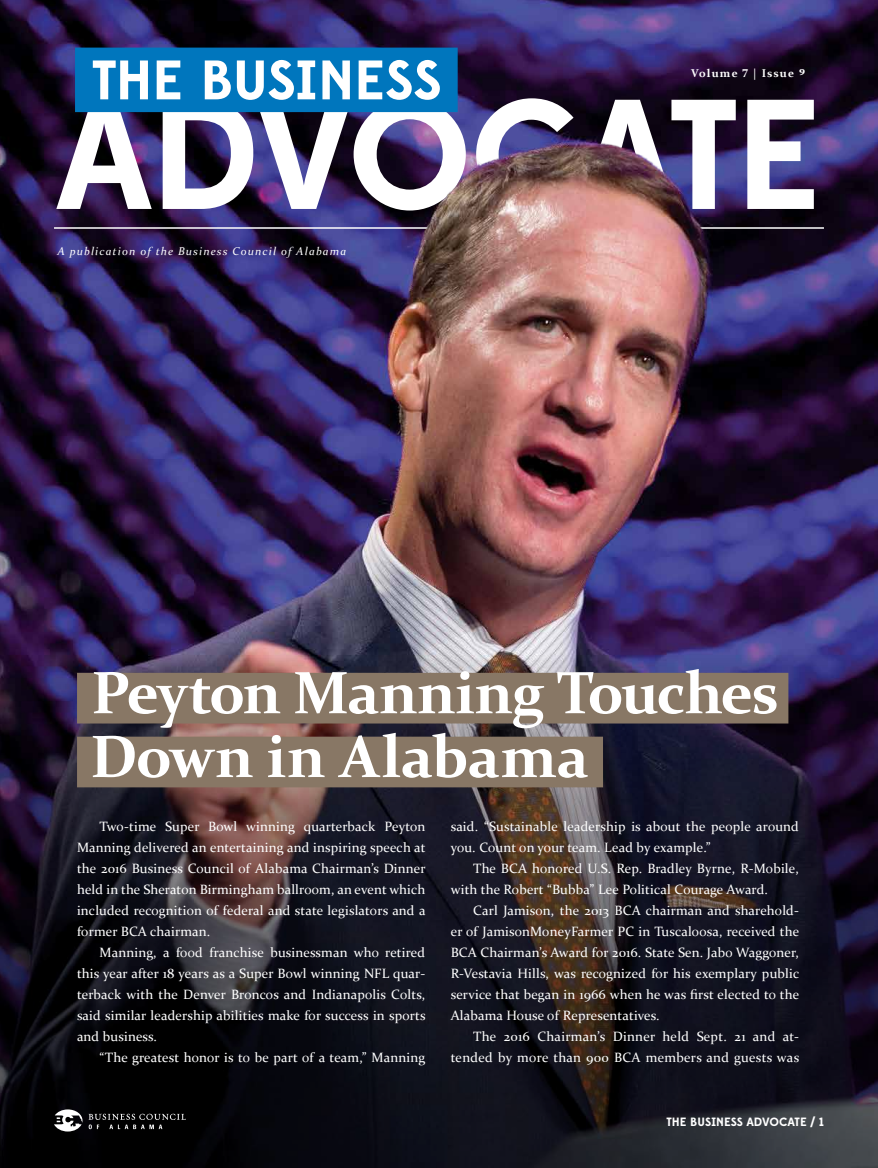
<style>
.page{position:relative;width:878px;height:1168px;background:#fff}
.page>*{position:absolute;margin:0;border:0;box-sizing:border-box;transform-origin:0 0}
.t1{font:700 156px "Edmondsans";letter-spacing:-.025em;color:#fff}
.t2{font:700 60.15px/63.8px "Constantia";letter-spacing:-.02em;color:#fff}
.t3{font:700 55.5px "Edmondsans";letter-spacing:-.01em;color:#fff}
.t4{font:13.5px/21px "Constantia";letter-spacing:.01em;color:#fff;text-align:justify}
.t5{font:700 12px "Edmondsans";color:#fff}
.t6{font:italic 11.25px "Constantia";letter-spacing:.1em;color:#fff}
.t7{font:700 11.25px "Constantia";letter-spacing:.1em;color:#fff}
</style>
<div class="page">
<img style="left:0;top:0;width:878px;height:574px">
<hr style="left:54px;top:227px;width:770px;height:2px;background:#fff">
<div style="left:75px;top:48px;width:382px;height:64px;background:#0076bd"></div>
<img style="left:0;top:574px;width:878px;height:594px">
<svg style="left:89px;top:1114px;width:97px;height:15px"></svg>
<svg style="left:54px;top:1109px;width:28px;height:22px"></svg>
<div style="left:77px;top:673px;width:711px;height:50px;background:#887765"></div>
<div style="left:77px;top:737px;width:526px;height:50px;background:#887765"></div>
<h3 class="t3" style="left:92px;top:46px;width:351px">THE BUSINESS</h3>
<p class="t7" style="left:691px;top:65px;width:115px">Volume 7 | Issue 9</p>
<h1 class="t1" style="left:55px;top:59px;width:769px">ADVOCATE</h1>
<p class="t6" style="left:57px;top:243px;width:290px">A publication of the Business Council of Alabama</p>
<h2 class="t2" style="left:90px;top:658px;width:690px">Peyton Manning Touches<br>Down in Alabama</h2>
<p class="t4" style="left:77px;top:815px;width:350px;text-indent:23px">Two-time Super Bowl winning quarterback Peyton Manning delivered an entertaining and inspiring speech at the 2016 Business Council of Alabama Chairman’s Dinner held in the Sheraton Birmingham ballroom, an event which included recognition of federal and state legislators and a former BCA chairman.</p>
<p class="t4" style="left:77px;top:941px;width:350px;text-indent:23px">Manning, a food franchise businessman who retired this year after 18 years as a Super Bowl winning NFL quar&shy;terback with the Denver Broncos and Indianapolis Colts, said similar leadership abilities make for success in sports and business.</p>
<p class="t4" style="left:99px;top:1046px;width:327px">“The greatest honor is to be part of a team,” Manning</p>
<p class="t4" style="left:450px;top:815px;width:350px">said. “Sustainable leadership is about the people around you. Count on your team. Lead by example.”</p>
<p class="t4" style="left:450px;top:857px;width:350px;text-indent:23px">The BCA honored U.S. Rep. Bradley Byrne, R-Mobile, with the Robert “Bubba” Lee Political Courage Award.</p>
<p class="t4" style="left:450px;top:899px;width:350px;text-indent:23px">Carl Jamison, the 2013 BCA chairman and sharehold&shy;er of JamisonMoneyFarmer PC in Tuscaloosa, received the BCA Chairman’s Award for 2016. State Sen. Jabo Waggoner, R-Vestavia Hills, was recognized for his exemplary public service that began in 1966 when he was first elected to the Alabama House of Representatives.</p>
<p class="t4" style="left:451px;top:1025px;width:350px;text-align:right">The 2016 Chairman’s Dinner held Sept. 21 and at&shy;tended by more than 900 BCA members and guests was</p>
<p class="t5" style="left:666px;top:1114px;width:159px">THE BUSINESS ADVOCATE / 1</p>
</div>
